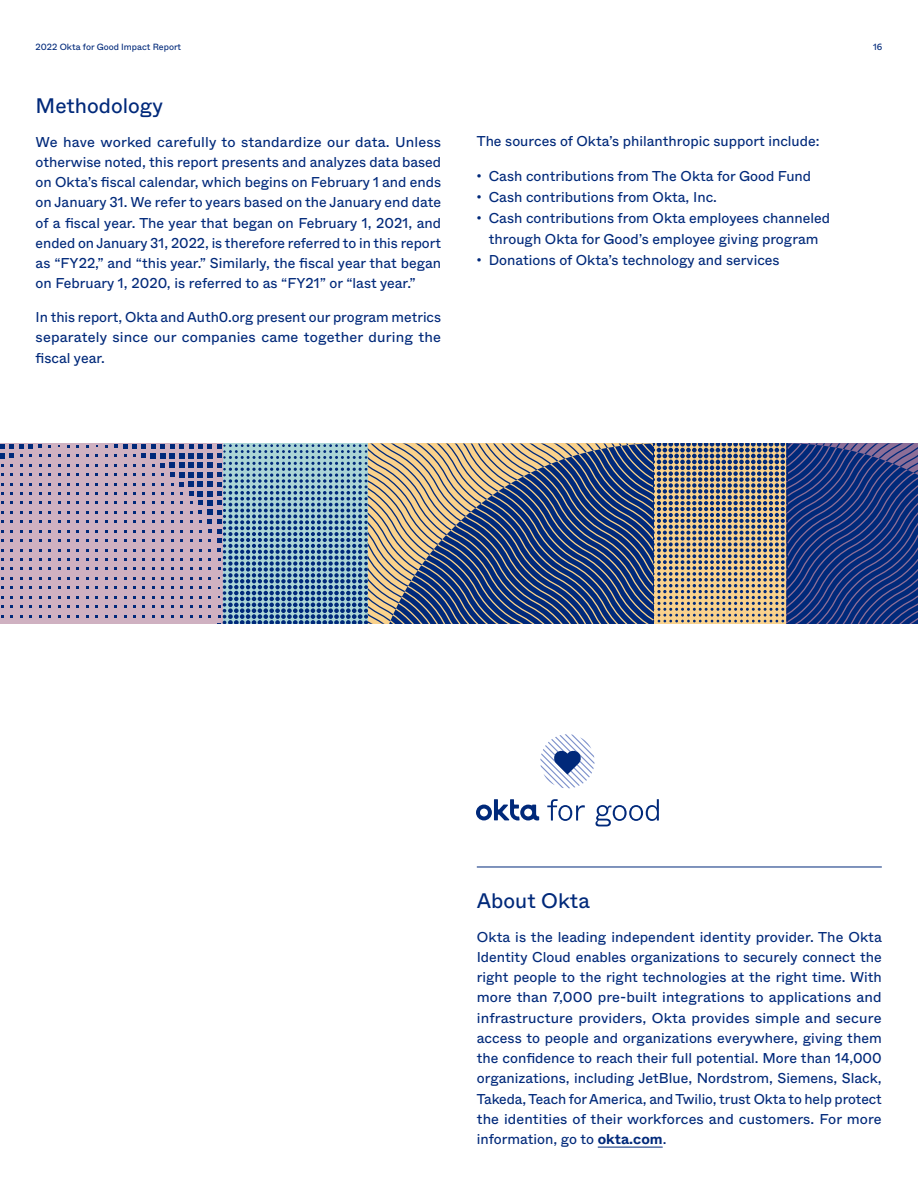
<style>
.page{position:relative;width:918px;height:1188px;background:#fff}
.page>*{position:absolute;margin:0;border:0;box-sizing:border-box;transform-origin:0 0}
.t1{font:21px "ABC Whyte";color:#00297a}
.t2{font:14.25px/20.2px "ABC Whyte";color:#00297a;text-align:justify}
.t3{font:9px "ABC Whyte";color:#00297a}
.s1{font-weight:700}
</style>
<div class="page">
<hr style="left:477px;top:867px;width:405px;height:1px;background:#00297a">
<hr style="left:598px;top:1147px;width:65px;height:1px;background:#00297a">
<svg style="left:547px;top:799px;width:38px;height:22px"></svg>
<svg style="left:595px;top:799px;width:64px;height:27px"></svg>
<svg style="left:476px;top:799px;width:63px;height:22px"></svg>
<svg style="left:540px;top:734px;width:54px;height:54px"></svg>
<div style="left:0;top:443px;width:224px;height:181px;background:#cfb1c1"></div>
<svg style="left:0;top:444px;width:33px;height:14px"></svg>
<svg style="left:123px;top:444px;width:76px;height:61px"></svg>
<svg style="left:199px;top:443px;width:719px;height:181px;background:#68758e"></svg>
<p class="t3" style="left:36px;top:40px;width:147px">2022 Okta for Good Impact Report</p>
<p class="t3" style="left:873px;top:40px;width:11px">16</p>
<h1 class="t1" style="left:36px;top:89px;width:129px">Methodology</h1>
<p class="t2" style="left:36px;top:131px;width:407px">We have worked carefully to standardize our data. Unless otherwise noted, this report presents and analyzes data based on Okta’s fiscal calendar, which begins on February 1 and ends on January 31. We refer to years based on the January end date of a fiscal year. The year that began on February 1, 2021, and ended on January 31, 2022, is therefore referred to in this report as “FY22,” and “this year.” Similarly, the fiscal year that began on February 1, 2020, is referred to as “FY21” or “last year.”</p>
<p class="t2" style="left:36px;top:306px;width:407px">In this report, Okta and Auth0.org present our program metrics separately since our companies came together during the fiscal year.</p>
<p class="t2" style="left:477px;top:130px;width:344px">The sources of Okta’s philanthropic support include:</p>
<p class="t2" style="left:477px;top:165px;width:336px"><sup>•</sup> Cash contributions from The Okta for Good Fund</p>
<p class="t2" style="left:477px;top:186px;width:242px"><sup>•</sup> Cash contributions from Okta, Inc.</p>
<p class="t2" style="left:477px;top:207px;width:355px;line-height:21px;text-align:center"><sup>•</sup> Cash contributions from Okta employees channeled through Okta for Good’s employee giving program</p>
<p class="t2" style="left:477px;top:249px;width:304px"><sup>•</sup> Donations of Okta’s technology and services</p>
<h1 class="t1" style="left:477px;top:884px;width:114px">About Okta</h1>
<p class="t2" style="left:477px;top:926px;width:407px">Okta is the leading independent identity provider. The Okta Identity Cloud enables organizations to securely connect the right people to the right technologies at the right time. With more than 7,000 pre-built integrations to applications and infrastructure providers, Okta provides simple and secure access to people and organizations everywhere, giving them the confidence to reach their full potential. More than 14,000 organizations, including JetBlue, Nordstrom, Siemens, Slack, Takeda, Teach for America, and Twilio, trust Okta to help protect the identities of their workforces and customers. For more information, go to <span class="s1">okta.com</span>.</p>
</div>
